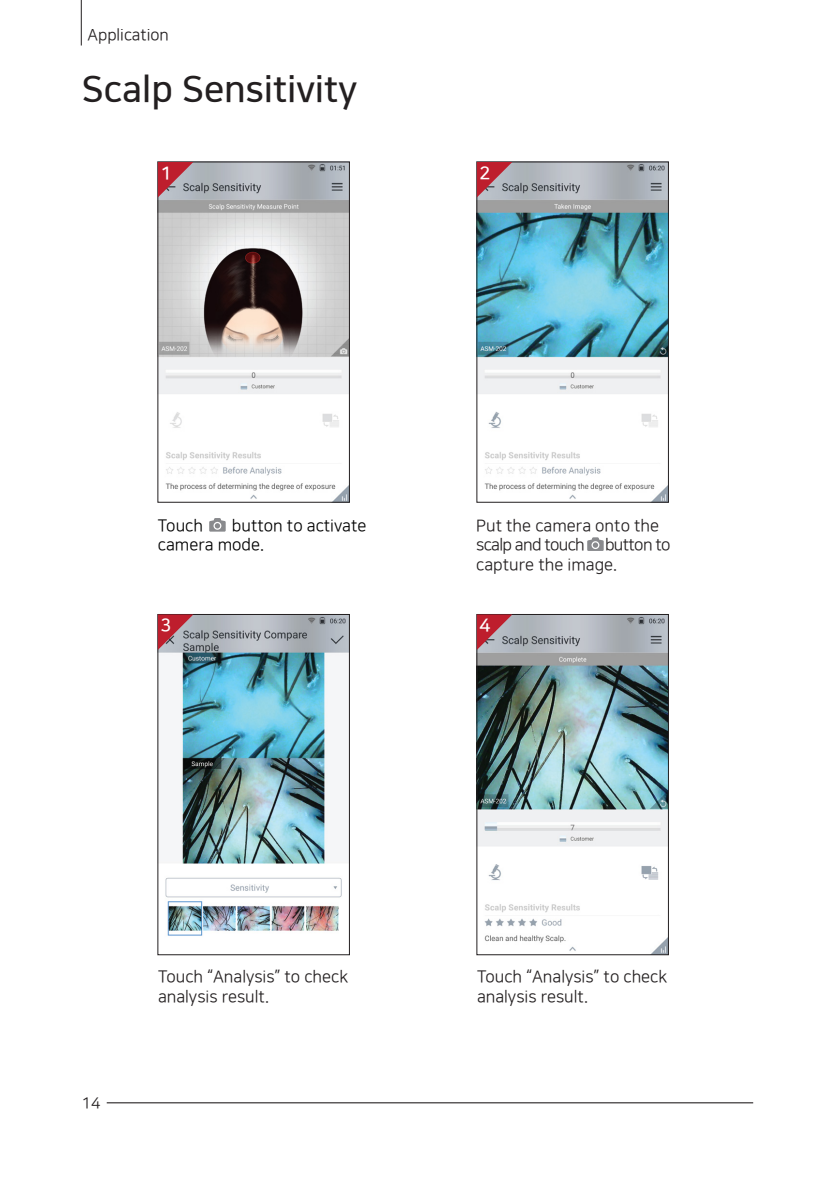
<style>
.page{position:relative;width:840px;height:1191px;background:#fff}
.page>*{position:absolute;margin:0;border:0;box-sizing:border-box;transform-origin:0 0}
.t1{font:36px "Nanum Square B";color:#231f20}
.t2{font:18px "Nanum Square B";color:#fff}
.t3{font:16.4px/19.8px "Nanum Square R";color:#231f20}
.t4{font:16.4px/19.8px "Nanum Square R";color:#000}
.t5{font:16px "Nanum Square R";color:#231f20}
.t6{font:15.4px "Nanum Square R";color:#231f20}
</style>
<div class="page">
<img style="left:478px;top:616px;width:188px;height:337px">
<img style="left:159px;top:616px;width:189px;height:320px">
<img style="left:478px;top:163px;width:188px;height:338px">
<img style="left:159px;top:163px;width:189px;height:338px">
<svg style="left:587px;top:537px;width:16px;height:14px"></svg>
<div style="left:157px;top:614px;width:193px;height:341px;border:1px solid #231f20"></div>
<svg style="left:158px;top:614px;width:35px;height:36px"></svg>
<div style="left:476px;top:614px;width:192px;height:341px;border:1px solid #231f20"></div>
<svg style="left:476px;top:614px;width:36px;height:36px"></svg>
<div style="left:157px;top:161px;width:193px;height:342px;border:1px solid #231f20"></div>
<div style="left:476px;top:161px;width:192px;height:342px;border:1px solid #231f20"></div>
<svg style="left:209px;top:518px;width:16px;height:13px"></svg>
<svg style="left:158px;top:162px;width:35px;height:35px"></svg>
<svg style="left:476px;top:162px;width:36px;height:35px"></svg>
<hr style="left:107px;top:1102px;width:645px;height:1px;background:#231f20">
<hr style="left:81px;top:0;width:1px;height:45px;background:#231f20">
<p class="t5" style="left:87px;top:26px;width:83px">Application</p>
<h1 class="t1" style="left:82px;top:70px;width:277px">Scalp Sensitivity</h1>
<p class="t2" style="left:160px;top:164px;width:12px">1</p>
<p class="t2" style="left:479px;top:164px;width:12px">2</p>
<p class="t4" style="left:158px;top:516px;width:47px">Touch</p>
<p class="t4" style="left:158px;top:516px;width:210px;text-indent:74px">button to activate camera mode.</p>
<p class="t3" style="left:476px;top:516px;width:196px">Put the camera onto the scalp and touch button to capture the image.</p>
<p class="t2" style="left:160px;top:616px;width:12px">3</p>
<p class="t2" style="left:479px;top:616px;width:12px">4</p>
<p class="t6" style="left:82px;top:1095px;width:20px">14</p>
<p class="t3" style="left:158px;top:967px;width:192px">Touch “Analysis” to check analysis result.</p>
<p class="t3" style="left:476px;top:967px;width:192px">Touch “Analysis” to check analysis result.</p>
</div>
